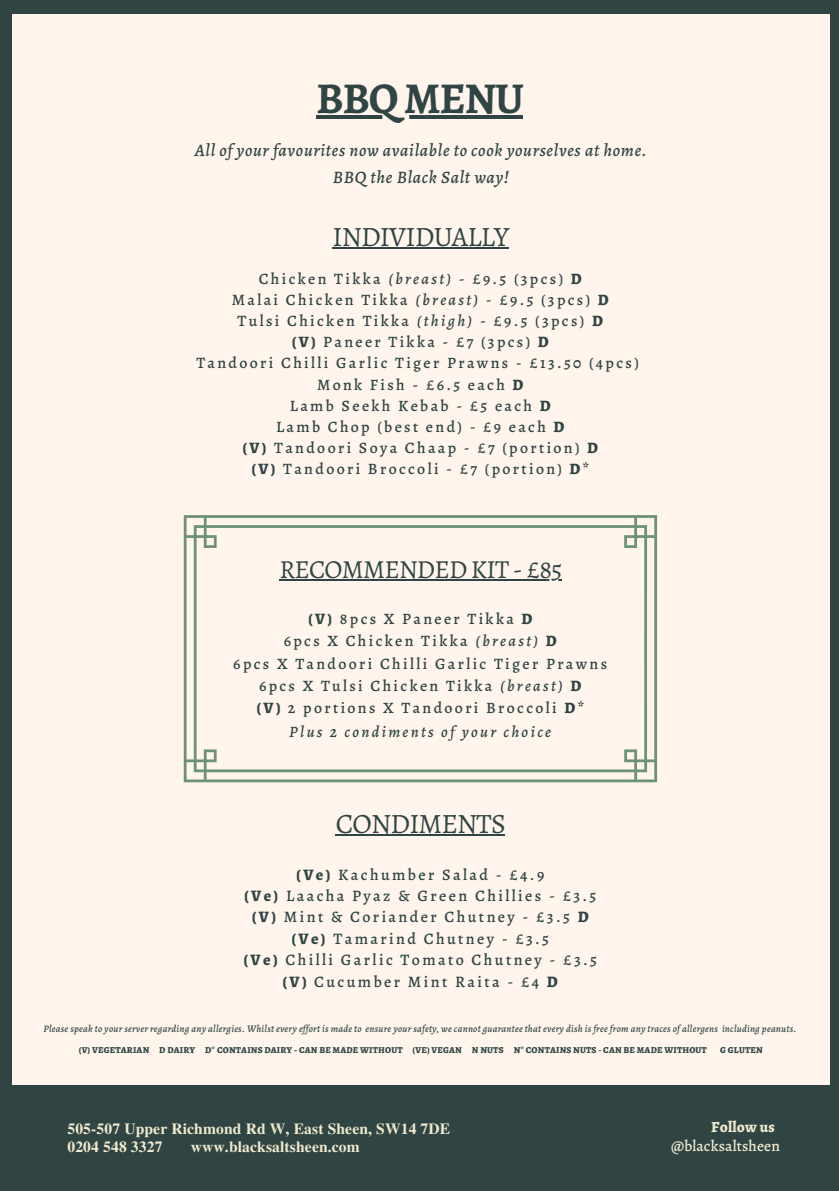
<style>
.page{position:relative;width:839px;height:1191px;background:#fff}
.page>*{position:absolute;margin:0;border:0;box-sizing:border-box;transform-origin:0 0}
.t1{font:700 44px "Alegreya";letter-spacing:-.03em;color:#304543}
.t2{font:28px "Alegreya";letter-spacing:-.03em;color:#304543}
.t3{font:26px "Alegreya";letter-spacing:-.03em;color:#304543}
.t4{font:italic 500 17.6px/26.2px "Alegreya";letter-spacing:.04em;color:#304543;text-align:center}
.t5{font:500 16px "Alegreya";letter-spacing:.15em;color:#304543}
.t6{font:500 15.8px "Alegreya";letter-spacing:.15em;color:#304543}
.t7{font:italic 500 15.8px "Alegreya";letter-spacing:.15em;color:#304543}
.t8{font:700 15.6px "Te X Gyre Termes";letter-spacing:.01em;color:#efe9ce}
.t9{font:500 15.6px "Alegreya";letter-spacing:.01em;color:#efe9ce}
.t10{font:800 15.6px "Alegreya";letter-spacing:.01em;color:#efe9ce}
.t11{font:italic 500 10px "Alegreya";letter-spacing:.025em;color:#304543}
.t12{font:800 9px "Alegreya";letter-spacing:.02em;color:#304543}
.s1{font-style:italic}
.s2{font-weight:800}
</style>
<div class="page">
<div style="left:0;top:0;width:838px;height:1191px;background:#304543"></div>
<div style="left:12px;top:14px;width:817px;height:1071px;background:#fff5ec"></div>
<hr style="left:316px;top:116px;width:207px;height:3px;background:#304543">
<hr style="left:332px;top:248px;width:176px;height:1px;background:#304543">
<svg style="left:184px;top:515px;width:473px;height:267px"></svg>
<hr style="left:279px;top:580px;width:282px;height:1px;background:#304543">
<hr style="left:336px;top:834px;width:169px;height:2px;background:#304543">
<p class="t1" style="left:316px;top:68px;width:209px">BBQMENU</p>
<p class="t4" style="left:195px;top:137px;width:454px">All of your favourites now available to cook yourselves at home.<br>BBQ the Black Salt way!</p>
<p class="t2" style="left:332px;top:218px;width:178px">INDIVIDUALLY</p>
<p class="t6" style="left:259px;top:268px;width:324px">Chicken Tikka <span class="s1">(breast)</span> - £9.5 (3pcs) <span class="s2">D</span></p>
<p class="t6" style="left:232px;top:289px;width:378px">Malai Chicken Tikka <span class="s1">(breast)</span> - £9.5 (3pcs) <span class="s2">D</span></p>
<p class="t6" style="left:237px;top:310px;width:367px">Tulsi Chicken Tikka <span class="s1">(thigh)</span> - £9.5 (3pcs) <span class="s2">D</span></p>
<p class="t6" style="left:292px;top:331px;width:258px"><span class="s2">(V)</span> Paneer Tikka - £7 (3pcs) <span class="s2">D</span></p>
<p class="t6" style="left:196px;top:352px;width:444px">Tandoori Chilli Garlic Tiger Prawns - £13.50 (4pcs)</p>
<p class="t6" style="left:317px;top:373px;width:208px">Monk Fish - £6.5 each <span class="s2">D</span></p>
<p class="t6" style="left:290px;top:395px;width:262px">Lamb Seekh Kebab - £5 each <span class="s2">D</span></p>
<p class="t6" style="left:276px;top:416px;width:290px">Lamb Chop (best end) - £9 each <span class="s2">D</span></p>
<p class="t6" style="left:242px;top:437px;width:357px"><span class="s2">(V)</span> Tandoori Soya Chaap - £7 (portion) <span class="s2">D</span></p>
<p class="t6" style="left:251px;top:458px;width:339px"><span class="s2">(V)</span> Tandoori Broccoli - £7 (portion) <span class="s2">D*</span></p>
<p class="t3" style="left:279px;top:552px;width:284px">RECOMMENDED KIT - £85</p>
<p class="t6" style="left:308px;top:608px;width:226px"><span class="s2">(V)</span> 8pcs X Paneer Tikka <span class="s2">D</span></p>
<p class="t6" style="left:284px;top:630px;width:274px">6pcs X Chicken Tikka <span class="s1">(breast)</span> <span class="s2">D</span></p>
<p class="t6" style="left:233px;top:652px;width:375px">6pcs X Tandoori Chilli Garlic Tiger Prawns</p>
<p class="t6" style="left:259px;top:675px;width:324px">6pcs X Tulsi Chicken Tikka <span class="s1">(breast)</span> <span class="s2">D</span></p>
<p class="t6" style="left:256px;top:697px;width:329px"><span class="s2">(V)</span> 2 portions X Tandoori Broccoli <span class="s2">D*</span></p>
<p class="t7" style="left:289px;top:721px;width:263px">Plus 2 condiments of your choice</p>
<p class="t2" style="left:336px;top:804px;width:172px">CONDIMENTS</p>
<p class="t5" style="left:296px;top:863px;width:250px"><span class="s2">(Ve)</span> Kachumber Salad - £4.9</p>
<p class="t5" style="left:244px;top:885px;width:354px"><span class="s2">(Ve)</span> Laacha Pyaz &amp; Green Chillies - £3.5</p>
<p class="t5" style="left:252px;top:906px;width:338px"><span class="s2">(V)</span> Mint &amp; Coriander Chutney - £3.5 <span class="s2">D</span></p>
<p class="t5" style="left:291px;top:928px;width:259px"><span class="s2">(Ve)</span> Tamarind Chutney - £3.5</p>
<p class="t5" style="left:243px;top:949px;width:355px"><span class="s2">(Ve)</span> Chilli Garlic Tomato Chutney - £3.5</p>
<p class="t5" style="left:282px;top:970px;width:277px"><span class="s2">(V)</span> Cucumber Mint Raita - £4 <span class="s2">D</span></p>
<p class="t11" style="left:43px;top:1022px;width:754px">Please speak to your server regarding any allergies. Whilst every effort is made to ensure your safety, we cannot guarantee that every dish is free from any traces of allergens including peanuts.</p>
<p class="t12" style="left:79px;top:1044px;width:629px">(V) VEGETARIAN D DAIRY D* CONTAINS DAIRY - CAN BE MADE WITHOUT (VE) VEGAN N NUTS N* CONTAINS NUTS - CAN BE MADE WITHOUT</p>
<p class="t12" style="left:720px;top:1044px;width:44px">G GLUTEN</p>
<p class="t8" style="left:67px;top:1116px;width:384px">505-507 Upper Richmond Rd W, East Sheen, SW14 7DE</p>
<p class="t8" style="left:67px;top:1135px;width:97px">0204 548 3327</p>
<p class="t8" style="left:191px;top:1135px;width:170px">www.blacksaltsheen.com</p>
<p class="t10" style="left:711px;top:1116px;width:65px">Follow us</p>
<p class="t9" style="left:671px;top:1135px;width:110px">@blacksaltsheen</p>
</div>
